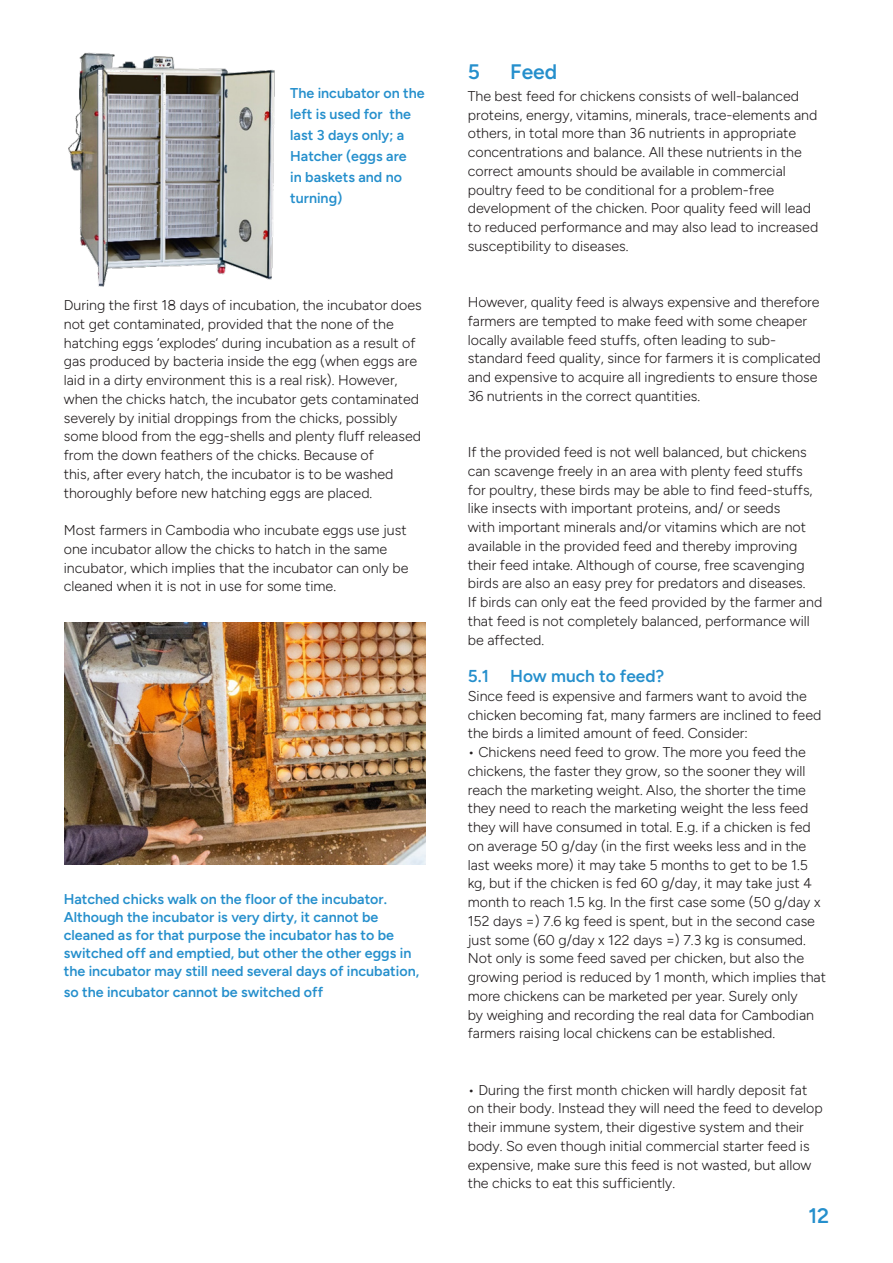
<style>
.page{position:relative;width:893px;height:1263px;background:#fff}
.page>*{position:absolute;margin:0;border:0;box-sizing:border-box;transform-origin:0 0}
.Heading_1{font:600 21px "Figtree";color:#258fcc}
.Heading_3{font:600 17.25px "Figtree";color:#258fcc}
.Heading_3-2{font:300 14.25px/18.8px "Figtree";color:#231f20}
.Heading_1-2{font:600 14.25px/21px "Figtree";color:#258fcc}
</style>
<div class="page">
<img style="left:64px;top:622px;width:361px;height:242px">
<img style="left:68px;top:52px;width:207px;height:235px">
<p class="Heading_1-2" style="left:290px;top:82px;width:136px">The incubator on the left is used for the last 3 days only; a<br>Hatcher (eggs are<br>in baskets and no turning)</p>
<p class="Heading_3-2" style="left:64px;top:296px;width:359px">During the first 18 days of incubation, the incubator does not get contaminated, provided that the none of the hatching eggs ‘explodes’ during incubation as a result of gas produced by bacteria inside the egg (when eggs are laid in a dirty environment this is a real risk). However, when the chicks hatch, the incubator gets contaminated severely by initial droppings from the chicks, possibly some blood from the egg-shells and plenty fluff released from the down feathers of the chicks. Because of<br>this, after every hatch, the incubator is to be washed thoroughly before new hatching eggs are placed.</p>
<p class="Heading_3-2" style="left:64px;top:521px;width:346px">Most farmers in Cambodia who incubate eggs use just one incubator allow the chicks to hatch in the same incubator, which implies that the incubator can only be cleaned when it is not in use for some time.</p>
<p class="Heading_1-2" style="left:64px;top:890px;width:357px;line-height:18px">Hatched chicks walk on the floor of the incubator.<br>Although the incubator is very dirty, it cannot be cleaned as for that purpose the incubator has to be switched off and emptied, but other the other eggs in the incubator may still need several days of incubation,</p>
<p class="Heading_1-2" style="left:64px;top:981px;width:261px">so the incubator cannot be switched off</p>
<p class="Heading_1" style="left:468px;top:59px;width:14px">5</p>
<p class="Heading_1" style="left:510px;top:59px;width:48px">Feed</p>
<p class="Heading_3-2" style="left:468px;top:86px;width:352px">The best feed for chickens consists of well-balanced proteins, energy, vitamins, minerals, trace-elements and others, in total more than 36 nutrients in appropriate concentrations and balance. All these nutrients in the correct amounts should be available in commercial poultry feed to be conditional for a problem-free development of the chicken. Poor quality feed will lead to reduced performance and may also lead to increased susceptibility to diseases.</p>
<p class="Heading_3-2" style="left:468px;top:293px;width:355px">However, quality feed is always expensive and therefore farmers are tempted to make feed with some cheaper locally available feed stuffs, often leading to sub&shy;standard feed quality, since for farmers it is complicated and expensive to acquire all ingredients to ensure those 36 nutrients in the correct quantities.</p>
<p class="Heading_3-2" style="left:468px;top:443px;width:346px">If the provided feed is not well balanced, but chickens can scavenge freely in an area with plenty feed stuffs for poultry, these birds may be able to find feed-stuffs, like insects with important proteins, and/ or seeds<br>with important minerals and/or vitamins which are not available in the provided feed and thereby improving their feed intake. Although of course, free scavenging birds are also an easy prey for predators and diseases.</p>
<p class="Heading_3-2" style="left:468px;top:593px;width:356px">If birds can only eat the feed provided by the farmer and that feed is not completely balanced, performance will be affected.</p>
<p class="Heading_3" style="left:468px;top:666px;width:198px">5.1 How much to feed?</p>
<p class="Heading_3-2" style="left:468px;top:686px;width:355px">Since feed is expensive and farmers want to avoid the chicken becoming fat, many farmers are inclined to feed the birds a limited amount of feed. Consider:</p>
<p class="Heading_3-2" style="left:468px;top:743px;width:360px">• Chickens need feed to grow. The more you feed the chickens, the faster they grow, so the sooner they will reach the marketing weight. Also, the shorter the time they need to reach the marketing weight the less feed they will have consumed in total. E.g. if a chicken is fed on average 50 g/day (in the first weeks less and in the last weeks more) it may take 5 months to get to be 1.5 kg, but if the chicken is fed 60 g/day, it may take just 4 month to reach 1.5 kg. In the first case some (50 g/day x 152 days =) 7.6 kg feed is spent, but in the second case just some (60 g/day x 122 days =) 7.3 kg is consumed.<br>Not only is some feed saved per chicken, but also the growing period is reduced by 1 month, which implies that more chickens can be marketed per year. Surely only<br>by weighing and recording the real data for Cambodian farmers raising local chickens can be established.</p>
<p class="Heading_3-2" style="left:468px;top:1080px;width:357px">• During the first month chicken will hardly deposit fat on their body. Instead they will need the feed to develop their immune system, their digestive system and their body. So even though initial commercial starter feed is expensive, make sure this feed is not wasted, but allow the chicks to eat this sufficiently.</p>
<p class="Heading_1" style="left:808px;top:1203px;width:22px">12</p>
</div>
